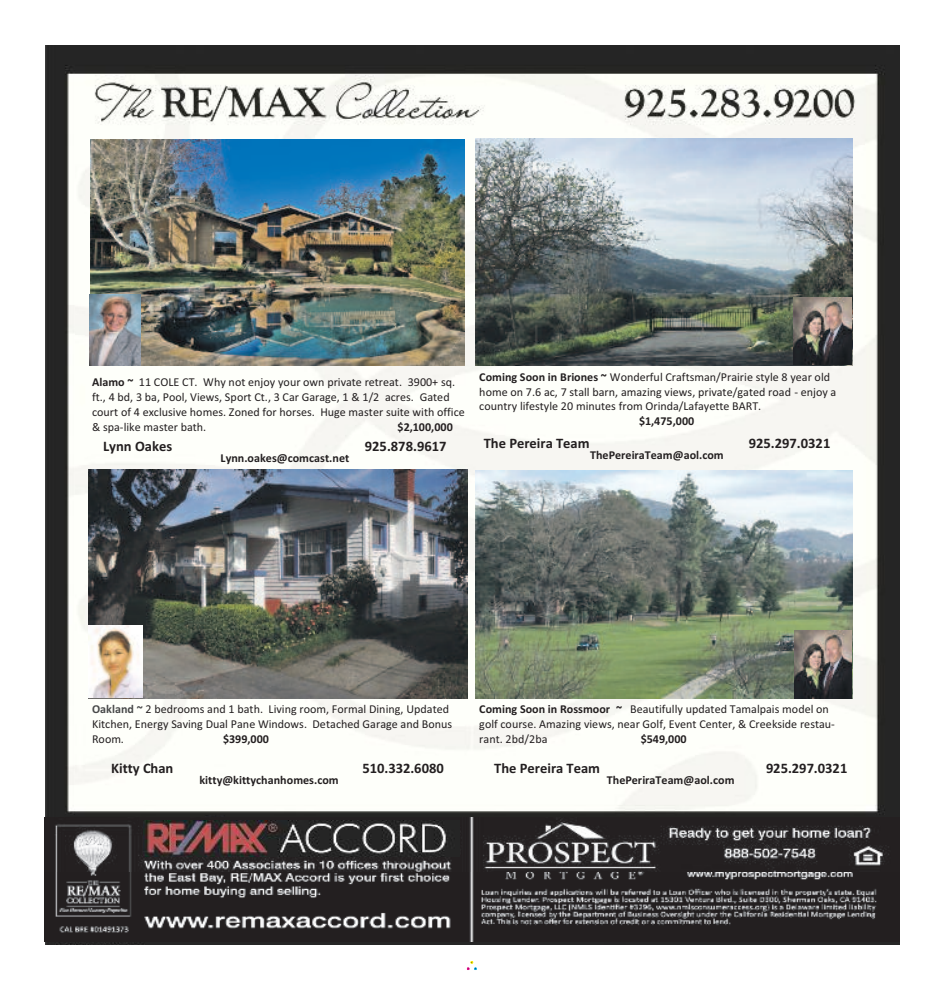
<style>
.page{position:relative;width:945px;height:990px;background:#fff}
.page>*{position:absolute;margin:0;border:0;box-sizing:border-box;transform-origin:0 0}
.t1{font:700 14.5px "Calibri";color:#231f20}
.t2{font:12.12px/14.8px "Calibri";color:#231f20}
.t3{font:700 12.12px "Calibri";color:#231f20}
.s1{font-weight:700}
.s2{font-weight:700;color:#474849}
</style>
<div class="page">
<svg style="left:468px;top:962px;width:8px;height:7px"></svg>
<div style="left:466px;top:960px;width:12px;height:11px;border:1px solid #fff"></div>
<img style="left:45px;top:45px;width:855px;height:900px">
<img style="left:476px;top:471px;width:376px;height:228px">
<img style="left:89px;top:469px;width:379px;height:229px">
<img style="left:89px;top:626px;width:54px;height:72px">
<img style="left:476px;top:139px;width:376px;height:226px">
<img style="left:794px;top:297px;width:58px;height:68px">
<img style="left:90px;top:139px;width:375px;height:227px">
<img style="left:90px;top:295px;width:51px;height:71px">
<img style="left:794px;top:630px;width:58px;height:68px">
<img style="left:45px;top:817px;width:855px;height:124px">
<img style="left:144px;top:821px;width:315px;height:35px">
<p class="t2" style="left:92px;top:376px;width:374px"><span class="s1">Alamo ~</span> 11 COLE CT. Why not enjoy your own private retreat. 3900+ sq. ft., 4 bd, 3 ba, Pool, Views, Sport Ct., 3 Car Garage, 1 &amp; 1/2 acres. Gated court of 4 exclusive homes. Zoned for horses. Huge master suite with office &amp; spa-like master bath.</p>
<p class="t3" style="left:398px;top:419px;width:57px">$2,100,000</p>
<p class="t1" style="left:103px;top:437px;width:71px">Lynn Oakes</p>
<p class="t1" style="left:365px;top:437px;width:83px">925.878.9617</p>
<p class="t3" style="left:221px;top:450px;width:130px">Lynn.oakes@comcast.net</p>
<p class="t2" style="left:479px;top:370px;width:359px"><span class="s1">Coming Soon in Briones ~</span> Wonderful Craftsman/Prairie style 8 year old home on 7.6 ac, 7 stall barn, amazing views, private/gated road - enjoy a country lifestyle 20 minutes from Orinda/Lafayette BART.</p>
<p class="t3" style="left:639px;top:413px;width:57px">$1,475,000</p>
<p class="t1" style="left:484px;top:434px;width:107px">The Pereira Team</p>
<p class="t1" style="left:749px;top:434px;width:83px">925.297.0321</p>
<p class="t3" style="left:590px;top:448px;width:135px">ThePereiraTeam@aol.com</p>
<p class="t2" style="left:92px;top:703px;width:362px"><span class="s2">Oakland ~</span> 2 bedrooms and 1 bath. Living room, Formal Dining, Updated<br>Kitchen, Energy Saving Dual Pane Windows. Detached Garage and Bonus<br>Room.</p>
<p class="t3" style="left:223px;top:731px;width:47px">$399,000</p>
<p class="t2" style="left:479px;top:703px;width:357px"><span class="s1">Coming Soon in Rossmoor ~</span> Beautifully updated Tamalpais model on golf course. Amazing views, near Golf, Event Center, &amp; Creekside restau&shy;rant. 2bd/2ba</p>
<p class="t3" style="left:641px;top:731px;width:47px">$549,000</p>
<p class="t1" style="left:111px;top:758px;width:64px">Kitty Chan</p>
<p class="t1" style="left:362px;top:758px;width:83px">510.332.6080</p>
<p class="t3" style="left:199px;top:772px;width:141px">kitty@kittychanhomes.com</p>
<p class="t1" style="left:494px;top:758px;width:107px">The Pereira Team</p>
<p class="t1" style="left:766px;top:758px;width:83px">925.297.0321</p>
<p class="t3" style="left:607px;top:772px;width:129px">ThePeriraTeam@aol.com</p>
</div>
